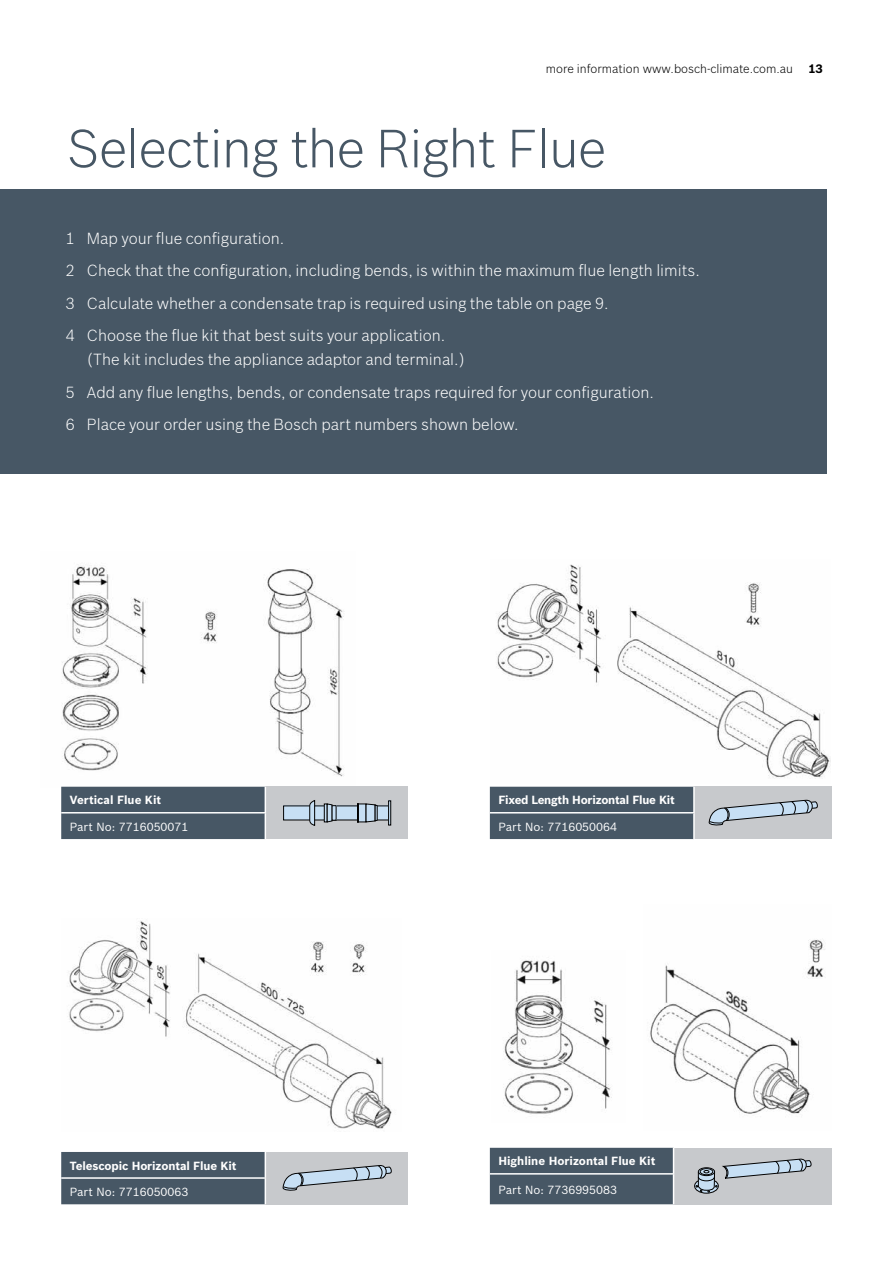
<style>
.page{position:relative;width:893px;height:1263px;background:#fff}
.page>*{position:absolute;margin:0;border:0;box-sizing:border-box;transform-origin:0 0}
.t1{font:300 52.5px "Bosch Sans";letter-spacing:-.02em;color:#475765}
.t2{font:300 15.75px/32.5px "Bosch Sans";color:#fff}
.t3{font:300 12px "Bosch Sans";color:#000}
.t4{font:700 12px "Bosch Sans";color:#000}
.t5{font:700 11.55px "Bosch Sans";letter-spacing:-.01em;color:#fff}
.t6{font:11.55px "Bosch Sans";color:#fff}
</style>
<div class="page">
<img style="left:61px;top:566px;width:295px;height:221px">
<img style="left:497px;top:564px;width:334px;height:215px">
<img style="left:69px;top:921px;width:323px;height:208px">
<img style="left:503px;top:960px;width:109px;height:154px">
<img style="left:650px;top:939px;width:175px;height:175px">
<div style="left:0;top:189px;width:826px;height:285px;background:#475765"></div>
<div style="left:265px;top:1152px;width:143px;height:52px;background:#c7c9cc"></div>
<div style="left:61px;top:1152px;width:205px;height:52px;background:#475765"></div>
<svg style="left:283px;top:1165px;width:109px;height:26px"></svg>
<div style="left:674px;top:1148px;width:158px;height:56px;background:#c7c9cc"></div>
<div style="left:490px;top:1148px;width:183px;height:56px;background:#475765"></div>
<hr style="left:490px;top:1173px;width:184px;height:1px;background:#fff">
<div style="left:695px;top:1179px;width:23px;height:14px;background:#1c1e20;border-radius:50%"></div>
<div style="left:694px;top:1178px;width:24px;height:15px;border:1px solid #010101;border-radius:50%"></div>
<svg style="left:696px;top:1159px;width:116px;height:33px"></svg>
<div style="left:265px;top:787px;width:143px;height:52px;background:#c7c9cc"></div>
<div style="left:61px;top:787px;width:205px;height:52px;background:#475765"></div>
<div style="left:284px;top:806px;width:105px;height:14px;background:#c7dff4"></div>
<svg style="left:310px;top:800px;width:5px;height:25px"></svg>
<div style="left:324px;top:804px;width:3px;height:18px;border:1px solid #010101"></div>
<svg style="left:358px;top:803px;width:1px;height:19px"></svg>
<div style="left:388px;top:801px;width:3px;height:24px;border:1px solid #010101"></div>
<svg style="left:327px;top:804px;width:5px;height:18px"></svg>
<svg style="left:366px;top:804px;width:11px;height:18px"></svg>
<div style="left:490px;top:787px;width:203px;height:52px;background:#475765"></div>
<div style="left:694px;top:787px;width:138px;height:52px;background:#c7c9cc"></div>
<hr style="left:693px;top:787px;width:2px;height:25px;background:#fff">
<hr style="left:490px;top:812px;width:205px;height:1px;background:#fff">
<hr style="left:693px;top:813px;width:2px;height:26px;background:#fff">
<svg style="left:709px;top:800px;width:109px;height:26px"></svg>
<p class="t3" style="left:546px;top:61px;width:249px">more information www.bosch-climate.com.au</p>
<p class="t4" style="left:808px;top:61px;width:16px">13</p>
<h1 class="t1" style="left:67px;top:116px;width:541px">Selecting the Right Flue</h1>
<p class="t2" style="left:66px;top:222px;width:636px">1 Map your flue configuration.<br>2 Check that the configuration, including bends, is within the maximum flue length limits.<br>3 Calculate whether a condensate trap is required using the table on page 9.<br>4 Choose the flue kit that best suits your application.</p>
<p class="t2" style="left:66px;top:343px;width:590px;text-indent:21px">(The kit includes the appliance adaptor and terminal.)<br>5 Add any flue lengths, bends, or condensate traps required for your configuration.<br>6 Place your order using the Bosch part numbers shown below.</p>
<p class="t5" style="left:70px;top:793px;width:93px">Vertical Flue Kit</p>
<p class="t6" style="left:70px;top:819px;width:120px">Part No: 7716050071</p>
<p class="t5" style="left:70px;top:1158px;width:168px">Telescopic Horizontal Flue Kit</p>
<p class="t6" style="left:70px;top:1184px;width:120px">Part No: 7716050063</p>
<p class="t5" style="left:498px;top:793px;width:178px">Fixed Length Horizontal Flue Kit</p>
<p class="t6" style="left:498px;top:819px;width:120px">Part No: 7716050064</p>
<p class="t5" style="left:498px;top:1154px;width:159px">Highline Horizontal Flue Kit</p>
<p class="t6" style="left:498px;top:1182px;width:120px">Part No: 7736995083</p>
</div>
